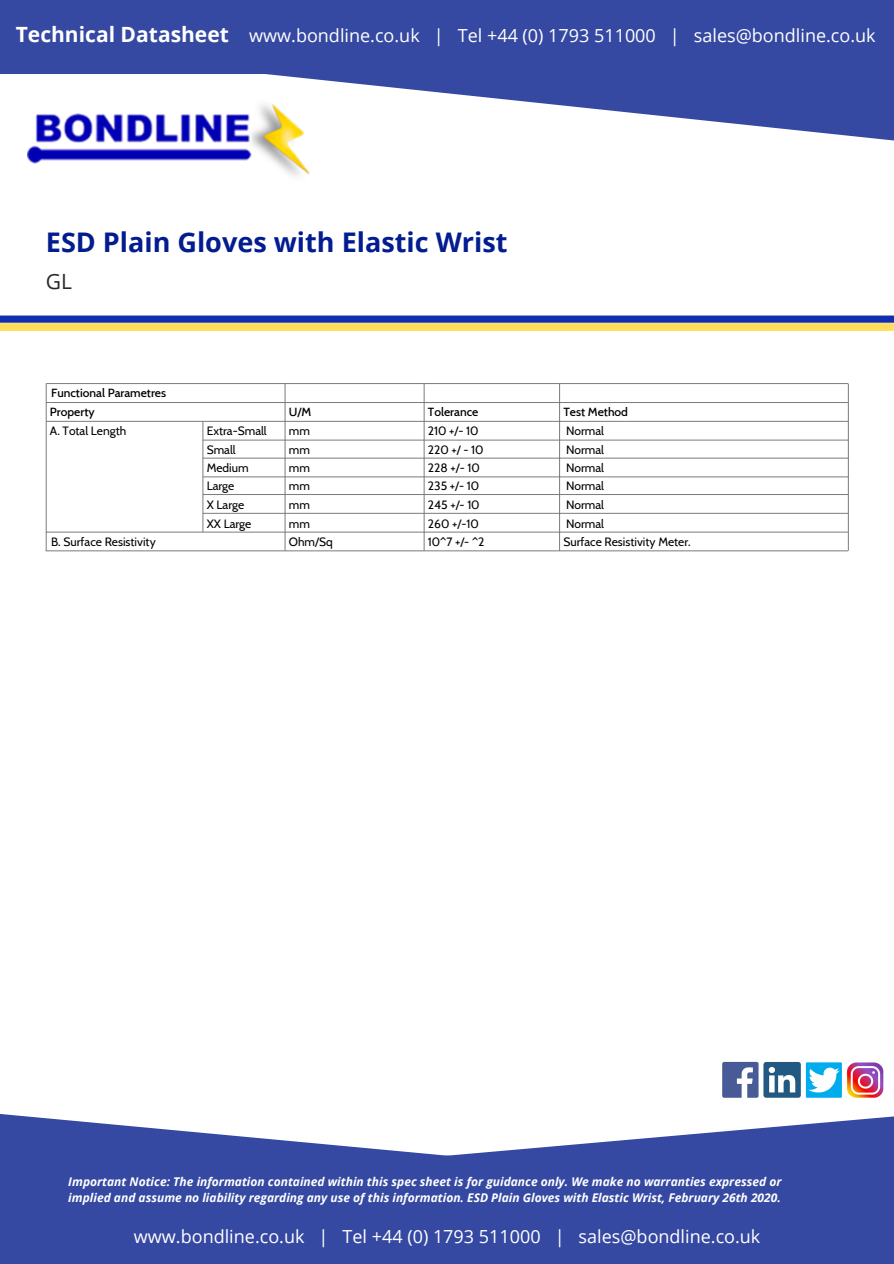
<style>
.page{position:relative;width:894px;height:1264px;background:#fff}
.page>*{position:absolute;margin:0;border:0;box-sizing:border-box;transform-origin:0 0}
.t1{font:700 27px "Open Sans";color:#031c8f}
.t2{font:21px "Open Sans";color:#292929}
.t3{font:18px "Open Sans";color:#fff}
.t4{font:italic 700 12px/15.8px "Open Sans";color:#fff}
.t5{font:12px/18.6px "Cabin";color:#000}
.t6{font:500 12px/18.8px "Cabin";color:#000}
.s1{font-weight:700;font-size:21px}
</style>
<div class="page">
<svg style="left:265px;top:74px;width:628px;height:67px"></svg>
<div style="left:0;top:0;width:893px;height:74px;background:#3549a2"></div>
<img style="left:27px;top:98px;width:283px;height:78px">
<svg style="left:0;top:315px;width:893px;height:16px;background:#93908a"></svg>
<svg style="left:0;top:1114px;width:893px;height:76px;fill:#3549a2"></svg>
<div style="left:0;top:1190px;width:893px;height:73px;background:#3549a2"></div>
<img style="left:722px;top:1061px;width:162px;height:37px">
<svg style="left:46px;top:383px;width:802px;height:168px"></svg>
<h3 class="t3" style="left:16px;top:23px;width:861px"><span class="s1">Technical Datasheet</span> www.bondline.co.uk | Tel +44 (0) 1793 511000 | sales@bondline.co.uk</h3>
<h1 class="t1" style="left:46px;top:223px;width:463px">ESD Plain Gloves with Elastic Wrist</h1>
<h2 class="t2" style="left:46px;top:267px;width:28px">GL</h2>
<p class="t6" style="left:50px;top:383px;width:118px">Functional Parametres<br>Property</p>
<p class="t5" style="left:50px;top:421px;width:78px">A. Total Length</p>
<p class="t5" style="left:207px;top:421px;width:62px">Extra-Small<br>Small<br>Medium<br>Large<br>X Large<br>XX Large</p>
<p class="t5" style="left:51px;top:532px;width:106px">B. Surface Resistivity</p>
<p class="t6" style="left:289px;top:402px;width:24px">U/M</p>
<p class="t6" style="left:428px;top:402px;width:52px">Tolerance</p>
<p class="t6" style="left:563px;top:402px;width:66px">Test Method</p>
<p class="t5" style="left:289px;top:421px;width:23px;text-align:justify">mm mm mm mm mm mm</p>
<p class="t5" style="left:289px;top:532px;width:45px">Ohm/Sq</p>
<p class="t5" style="left:428px;top:421px;width:57px">210 +/- 10<br>220 +/ - 10<br>228 +/- 10<br>235 +/- 10<br>245 +/- 10<br>260 +/-10</p>
<p class="t5" style="left:428px;top:532px;width:58px">10^7 +/- ^2</p>
<p class="t5" style="left:566px;top:421px;width:39px;text-align:justify">Normal Normal Normal Normal Normal Normal</p>
<p class="t5" style="left:563px;top:532px;width:129px">Surface Resistivity Meter.</p>
<p class="t4" style="left:68px;top:1173px;width:714px">Important Notice: The information contained within this spec sheet is for guidance only. We make no warranties expressed or implied and assume no liability regarding any use of this information. ESD Plain Gloves with Elastic Wrist, February 26th 2020.</p>
<h3 class="t3" style="left:134px;top:1223px;width:627px">www.bondline.co.uk | Tel +44 (0) 1793 511000 | sales@bondline.co.uk</h3>
</div>
